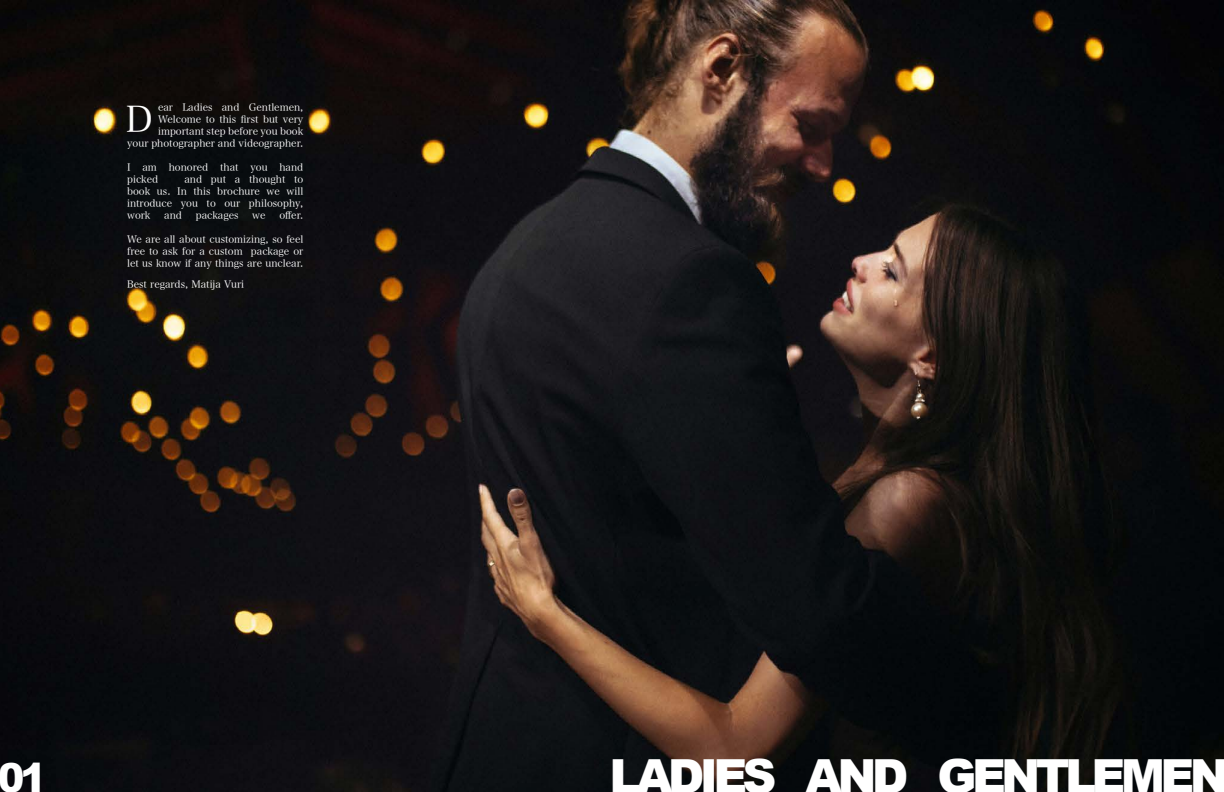
<style>
.page{position:relative;width:1224px;height:792px;background:#fff}
.page>*{position:absolute;margin:0;border:0;box-sizing:border-box;transform-origin:0 0}
.t1{font:900 47px "Arial";letter-spacing:-.1em;color:#fff}
.t2{font:900 40px "Arial";color:#fff}
.t3{font:36px "Hira Min Pro W3";color:#fff}
.t4{font:10px/12px "Hira Min Pro W3";color:#fff;text-align:justify}
</style>
<div class="page">
<img style="left:0;top:0;width:1224px;height:792px">
<p class="t4" style="left:127px;top:100px;width:178px;text-align:right">ear Ladies and Gentlemen,<br>Welcome to this first but very important step before you book<br>your photographer and videographer.</p>
<p class="t4" style="left:127px;top:160px;width:178px">I am honored that you hand picked</p>
<h3 class="t3" style="left:126px;top:88px;width:29px">D</h3>
<p class="t4" style="left:127px;top:172px;width:178px;text-indent:57px">and put a thought to book us. In this brochure we will introduce you to our philosophy, work</p>
<p class="t4" style="left:164px;top:208px;width:19px">and</p>
<p class="t4" style="left:196px;top:208px;width:44px">packages</p>
<p class="t4" style="left:252px;top:208px;width:15px">we</p>
<p class="t4" style="left:279px;top:208px;width:25px">offer.</p>
<p class="t4" style="left:127px;top:232px;width:178px">We are all about customizing, so feel free to ask for a custom package or let us know if any things are unclear.</p>
<p class="t4" style="left:127px;top:278px;width:119px">Best regards, Matija Vuri</p>
<h2 class="t2" style="left:-3px;top:749px;width:51px">01</h2>
<h1 class="t1" style="left:609px;top:742px;width:621px">LADIES AND GENTLEMEN</h1>
</div>
